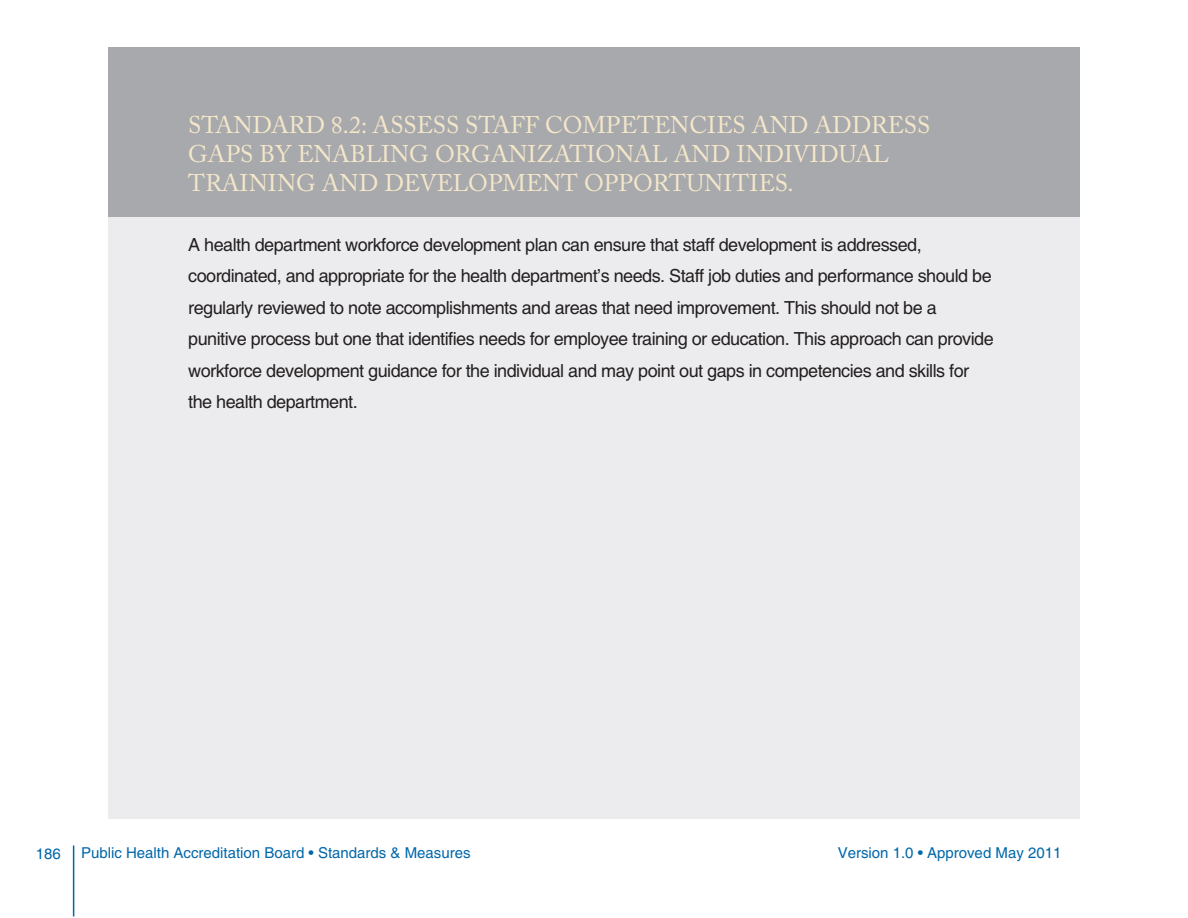
<style>
.page{position:relative;width:1188px;height:918px;background:#fff}
.page>*{position:absolute;margin:0;border:0;box-sizing:border-box;transform-origin:0 0}
.t1{font:24px/28.8px "Adobe Caslon Pro";color:#f4e7c9}
.t2{font:18px/31.5px "Helvetica";letter-spacing:-.03em;color:#231f20}
.t3{font:15px "Helvetica";color:#0067aa}
</style>
<div class="page">
<hr style="left:73px;top:846px;width:1px;height:70px;background:#0067aa">
<div style="left:108px;top:48px;width:972px;height:770px;background:#ececee"></div>
<div style="left:108px;top:47px;width:972px;height:170px;background:#a8a9ad"></div>
<p class="t1" style="left:188px;top:113px;width:743px">STANDARD 8.2: ASSESS STAFF COMPETENCIES AND ADDRESS<br>GAPS BY ENABLING ORGANIZATIONAL AND INDIVIDUAL<br>TRAINING AND DEVELOPMENT OPPORTUNITIES.</p>
<p class="t2" style="left:188px;top:229px;width:807px">A health department workforce development plan can ensure that staff development is addressed, coordinated, and appropriate for the health department’s needs. Staff job duties and performance should be regularly reviewed to note accomplishments and areas that need improvement. This should not be a punitive process but one that identifies needs for employee training or education. This approach can provide workforce development guidance for the individual and may point out gaps in competencies and skills for the health department.</p>
<p class="t3" style="left:36px;top:845px;width:27px">186</p>
<p class="t3" style="left:81px;top:844px;width:391px">Public Health Accreditation Board • Standards &amp; Measures</p>
<p class="t3" style="left:838px;top:844px;width:225px">Version 1.0 • Approved May 2011</p>
</div>
